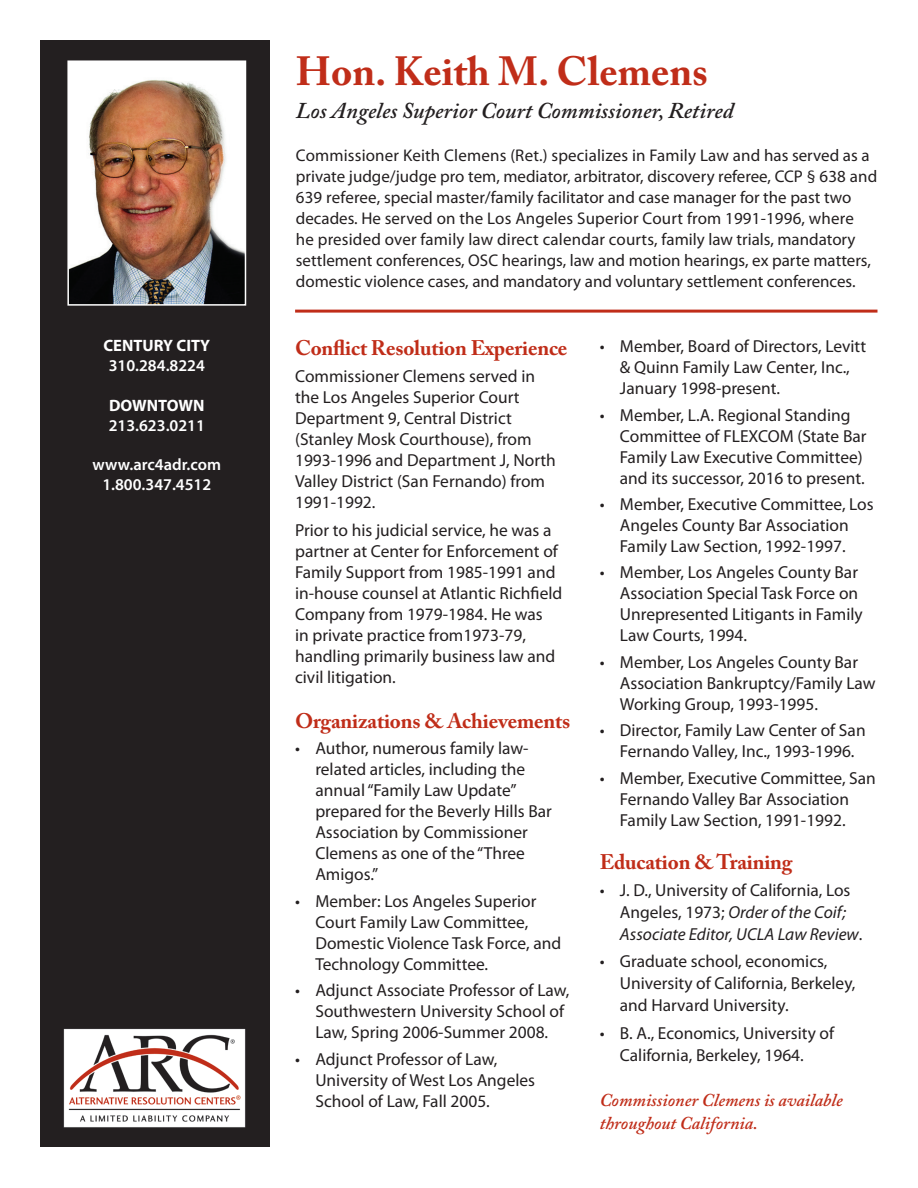
<style>
.page{position:relative;width:918px;height:1188px;background:#fff}
.page>*{position:absolute;margin:0;border:0;box-sizing:border-box;transform-origin:0 0}
.t1{font:700 40.5px "Adobe Caslon Pro";color:#c02d19}
.t2{font:italic 600 22.5px "Adobe Caslon Pro";color:#231f20}
.t3{font:700 21px "Adobe Caslon Pro";letter-spacing:-.01em;color:#c02d19}
.t4{font:italic 600 18px/22.5px "Adobe Caslon Pro";color:#c02d19}
.t5{font:17.4px/21px "Myriad Pro";color:#231f20}
.t6{font:16.95px/21px "Myriad Pro";color:#231f20}
.t7{font:600 16.5px/19.8px "Myriad Pro";color:#fff;text-align:center}
.t8{font:700 16.5px "Myriad Pro";color:#fff}
.s1{font-style:italic}
</style>
<div class="page">
<div style="left:40px;top:40px;width:230px;height:1108px;background:#231f20"></div>
<hr style="left:295px;top:310px;width:583px;height:3px;background:#c02d19">
<img style="left:70px;top:63px;width:173px;height:240px">
<div style="left:67px;top:60px;width:179px;height:246px;border:2px solid #fff"></div>
<img style="left:64px;top:1028px;width:182px;height:100px">
<p class="t8" style="left:103px;top:335px;width:108px">CENTURY CITY</p>
<p class="t7" style="left:109px;top:355px;width:98px">310.284.8224</p>
<p class="t8" style="left:109px;top:395px;width:97px">DOWNTOWN</p>
<p class="t7" style="left:109px;top:415px;width:98px">213.623.0211</p>
<p class="t7" style="left:93px;top:454px;width:130px">www.arc4adr.com<br>1.800.347.4512</p>
<h1 class="t1" style="left:296px;top:48px;width:414px">Hon. Keith M. Clemens</h1>
<p class="t2" style="left:296px;top:97px;width:439px">Los Angeles Superior Court Commissioner, Retired</p>
<p class="t6" style="left:296px;top:144px;width:583px">Commissioner Keith Clemens (Ret.) specializes in Family Law and has served as a private judge/judge pro tem, mediator, arbitrator, discovery referee, CCP § 638 and 639 referee, special master/family facilitator and case manager for the past two decades. He served on the Los Angeles Superior Court from 1991-1996, where<br>he presided over family law direct calendar courts, family law trials, mandatory settlement conferences, OSC hearings, law and motion hearings, ex parte matters, domestic violence cases, and mandatory and voluntary settlement conferences.</p>
<p class="t3" style="left:295px;top:335px;width:274px">Conflict Resolution Experience</p>
<p class="t5" style="left:295px;top:366px;width:262px">Commissioner Clemens served in the Los Angeles Superior Court<br>Department 9, Central District (Stanley Mosk Courthouse), from<br>1993-1996 and Department J, North<br>Valley District (San Fernando) from<br>1991-1992.</p>
<p class="t5" style="left:295px;top:519px;width:269px">Prior to his judicial service, he was a partner at Center for Enforcement of Family Support from 1985-1991 and in-house counsel at Atlantic Richfield Company from 1979-1984. He was<br>in private practice from1973-79, handling primarily business law and civil litigation.</p>
<p class="t3" style="left:295px;top:709px;width:277px">Organizations &amp; Achievements</p>
<p class="t5" style="left:315px;top:738px;width:238px;text-indent:-20px">• Author, numerous family law&shy;related articles, including the annual “Family Law Update” prepared for the Beverly Hills Bar<br>Association by Commissioner<br>Clemens as one of the “Three<br>Amigos.”</p>
<p class="t5" style="left:315px;top:890px;width:247px;text-indent:-20px">• Member: Los Angeles Superior<br>Court Family Law Committee,<br>Domestic Violence Task Force, and<br>Technology Committee.</p>
<p class="t5" style="left:315px;top:980px;width:256px;text-indent:-20px">• Adjunct Associate Professor of Law,<br>Southwestern University School of<br>Law, Spring 2006-Summer 2008.</p>
<p class="t5" style="left:315px;top:1048px;width:221px;text-indent:-20px">• Adjunct Professor of Law,<br>University of West Los Angeles<br>School of Law, Fall 2005.</p>
<p class="t5" style="left:620px;top:336px;width:248px;text-indent:-20px">• Member, Board of Directors, Levitt &amp; Quinn Family Law Center, Inc.,<br>January 1998-present.</p>
<p class="t5" style="left:620px;top:404px;width:248px;text-indent:-20px">• Member, L.A. Regional Standing Committee of FLEXCOM (State Bar Family Law Executive Committee) and its successor, 2016 to present.</p>
<p class="t5" style="left:600px;top:493px;width:276px;text-align:center">• Member, Executive Committee, Los<br>Angeles County Bar Association<br>Family Law Section, 1992-1997.</p>
<p class="t5" style="left:620px;top:562px;width:244px;text-indent:-20px">• Member, Los Angeles County Bar<br>Association Special Task Force on<br>Unrepresented Litigants in Family<br>Law Courts, 1994.</p>
<p class="t5" style="left:620px;top:651px;width:257px;text-indent:-20px">• Member, Los Angeles County Bar<br>Association Bankruptcy/Family Law<br>Working Group, 1993-1995.</p>
<p class="t5" style="left:600px;top:720px;width:267px;text-align:center">• Director, Family Law Center of San<br>Fernando Valley, Inc., 1993-1996.</p>
<p class="t5" style="left:600px;top:767px;width:278px;text-align:center">• Member, Executive Committee, San<br>Fernando Valley Bar Association<br>Family Law Section, 1991-1992.</p>
<p class="t3" style="left:600px;top:850px;width:194px">Education &amp; Training</p>
<p class="t5" style="left:620px;top:879px;width:244px;line-height:21.9px;text-indent:-20px">• J. D., University of California, Los<br>Angeles, 1973; <span class="s1">Order of the Coif;<br>Associate Editor, UCLA Law Review</span>.</p>
<p class="t5" style="left:620px;top:950px;width:237px;line-height:21.9px;text-indent:-20px">• Graduate school, economics,<br>University of California, Berkeley, and Harvard University.</p>
<p class="t5" style="left:600px;top:1021px;width:236px;line-height:22.5px;text-align:center">• B. A., Economics, University of<br>California, Berkeley, 1964.</p>
<p class="t4" style="left:600px;top:1089px;width:245px">Commissioner Clemens is available throughout California.</p>
</div>
